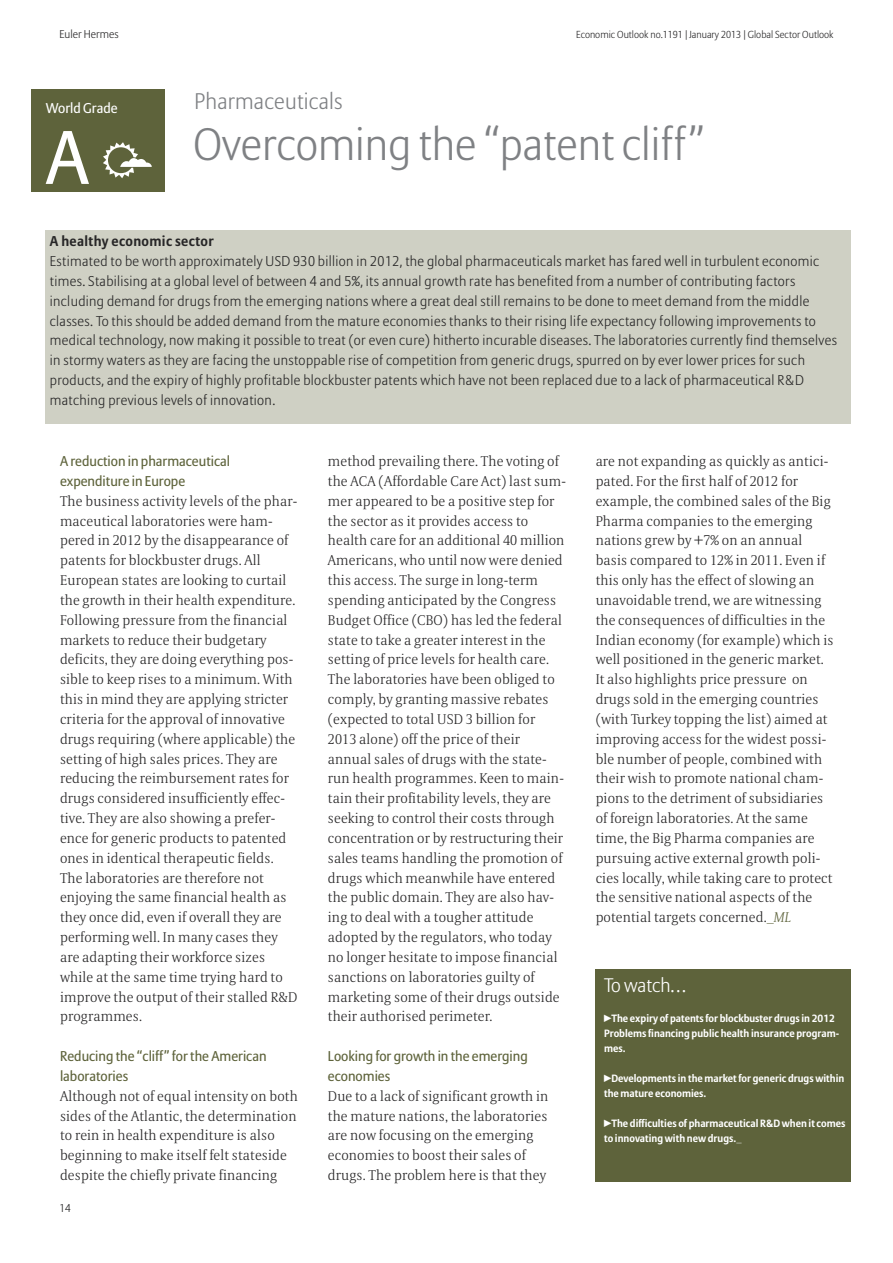
<style>
.page{position:relative;width:893px;height:1263px;background:#fff}
.page>*{position:absolute;margin:0;border:0;box-sizing:border-box;transform-origin:0 0}
.t1{font:75px "Allianz Sans";color:#fff}
.t2{font:300 45px "Allianz Sans";color:#7f8184}
.t3{font:300 22.5px "Allianz Sans";letter-spacing:.01em;color:#7f8184}
.t4{font:300 19.5px "Allianz Sans";color:#fff}
.t5{font:300 14.1px/19.8px "Allianz Serif";letter-spacing:.01em;color:#272627}
.t6{font:300 14.1px/19.8px "Allianz Sans";letter-spacing:.025em;color:#272627}
.t7{font:14.1px/19.8px "Allianz Sans";color:#5e633b}
.t8{font:700 14.1px "Allianz Sans";letter-spacing:.025em;color:#272627}
.t9{font:14.1px "Allianz Sans";color:#fff}
.t10{font:300 11.25px "Allianz Sans";color:#272627}
.t11{font:700 10.5px/15px "Allianz Sans";color:#fff}
.t12{font:300 10.2px "Allianz Sans";color:#272627}
.s1{font-style:italic;color:#5e633b}
</style>
<div class="page">
<div style="left:45px;top:230px;width:805px;height:193px;background:#cfd0c4"></div>
<div style="left:595px;top:969px;width:255px;height:213px;background:#5e633b"></div>
<div style="left:31px;top:89px;width:134px;height:102px;background:#5e633b"></div>
<p class="t10" style="left:60px;top:30px;width:61px">Euler Hermes</p>
<p class="t9" style="left:46px;top:102px;width:73px">World Grade</p>
<h1 class="t1" style="left:46px;top:126px;width:45px">A</h1>
<h3 class="t3" style="left:195px;top:92px;width:150px">Pharmaceuticals</h3>
<p class="t12" style="left:576px;top:30px;width:259px">Economic Outlook no.1191 | January 2013 | Global Sector Outlook</p>
<h2 class="t2" style="left:193px;top:126px;width:512px">Overcoming the “patent cliff”</h2>
<p class="t8" style="left:50px;top:236px;width:165px">A healthy economic sector</p>
<p class="t6" style="left:50px;top:252px;width:789px">Estimated to be worth approximately USD 930 billion in 2012, the global pharmaceuticals market has fared well in turbulent economic times. Stabilising at a global level of between 4 and 5%, its annual growth rate has benefited from a number of contributing factors including demand for drugs from the emerging nations where a great deal still remains to be done to meet demand from the middle classes. To this should be added demand from the mature economies thanks to their rising life expectancy following improvements to medical technology, now making it possible to treat (or even cure) hitherto incurable diseases. The laboratories currently find themselves in stormy waters as they are facing the unstoppable rise of competition from generic drugs, spurred on by ever lower prices for such products, and the expiry of highly profitable blockbuster patents which have not been replaced due to a lack of pharmaceutical R&amp;D matching previous levels of innovation.</p>
<p class="t7" style="left:60px;top:452px;width:172px">A reduction in pharmaceutical expenditure in Europe</p>
<p class="t5" style="left:60px;top:493px;width:239px">The business activity levels of the phar&shy;maceutical laboratories were ham&shy;pered in 2012 by the disappearance of patents for blockbuster drugs. All European states are looking to curtail the growth in their health expenditure.<br>Following pressure from the financial markets to reduce their budgetary deficits, they are doing everything pos&shy;sible to keep rises to a minimum. With this in mind they are applying stricter criteria for the approval of innovative drugs requiring (where applicable) the setting of high sales prices. They are reducing the reimbursement rates for drugs considered insufficiently effec&shy;tive. They are also showing a prefer&shy;ence for generic products to patented ones in identical therapeutic fields.<br>The laboratories are therefore not enjoying the same financial health as they once did, even if overall they are performing well. In many cases they are adapting their workforce sizes while at the same time trying hard to improve the output of their stalled R&amp;D programmes.</p>
<p class="t7" style="left:60px;top:1047px;width:208px">Reducing the “cliff” for the American laboratories</p>
<p class="t5" style="left:60px;top:1087px;width:239px">Although not of equal intensity on both sides of the Atlantic, the determination to rein in health expenditure is also beginning to make itself felt stateside despite the chiefly private financing</p>
<p class="t10" style="left:60px;top:1203px;width:13px">14</p>
<p class="t5" style="left:328px;top:453px;width:239px">method prevailing there. The voting of the ACA (Affordable Care Act) last sum&shy;mer appeared to be a positive step for the sector as it provides access to health care for an additional 40 million Americans, who until now were denied this access. The surge in long-term spending anticipated by the Congress Budget Office (CBO) has led the federal state to take a greater interest in the setting of price levels for health care.<br>The laboratories have been obliged to comply, by granting massive rebates (expected to total USD 3 billion for 2013 alone) off the price of their annual sales of drugs with the state&shy;run health programmes. Keen to main&shy;tain their profitability levels, they are seeking to control their costs through concentration or by restructuring their sales teams handling the promotion of drugs which meanwhile have entered the public domain. They are also hav&shy;ing to deal with a tougher attitude adopted by the regulators, who today no longer hesitate to impose financial sanctions on laboratories guilty of marketing some of their drugs outside their authorised perimeter.</p>
<p class="t7" style="left:328px;top:1047px;width:201px">Looking for growth in the emerging economies</p>
<p class="t5" style="left:328px;top:1087px;width:222px">Due to a lack of significant growth in the mature nations, the laboratories are now focusing on the emerging economies to boost their sales of drugs. The problem here is that they</p>
<p class="t5" style="left:596px;top:453px;width:239px">are not expanding as quickly as antici&shy;pated. For the first half of 2012 for example, the combined sales of the Big Pharma companies to the emerging nations grew by +7% on an annual basis compared to 12% in 2011. Even if this only has the effect of slowing an unavoidable trend, we are witnessing the consequences of difficulties in the Indian economy (for example) which is well positioned in the generic market.<br>It also highlights price pressure on drugs sold in the emerging countries (with Turkey topping the list) aimed at improving access for the widest possi&shy;ble number of people, combined with their wish to promote national cham&shy;pions to the detriment of subsidiaries of foreign laboratories. At the same time, the Big Pharma companies are pursuing active external growth poli&shy;cies locally, while taking care to protect the sensitive national aspects of the potential targets concerned.<span class="s1">_ML</span></p>
<h3 class="t4" style="left:604px;top:977px;width:84px">To watch…</h3>
<p class="t11" style="left:604px;top:1012px;width:237px;text-indent:7px">The expiry of patents for blockbuster drugs in 2012<br>Problems financing public health insurance program&shy;mes.</p>
<p class="t11" style="left:604px;top:1072px;width:242px;text-indent:7px">Developments in the market for generic drugs within the mature economies.</p>
<p class="t11" style="left:604px;top:1117px;width:243px;text-indent:7px">The difficulties of pharmaceutical R&amp;D when it comes to innovating with new drugs._</p>
</div>
